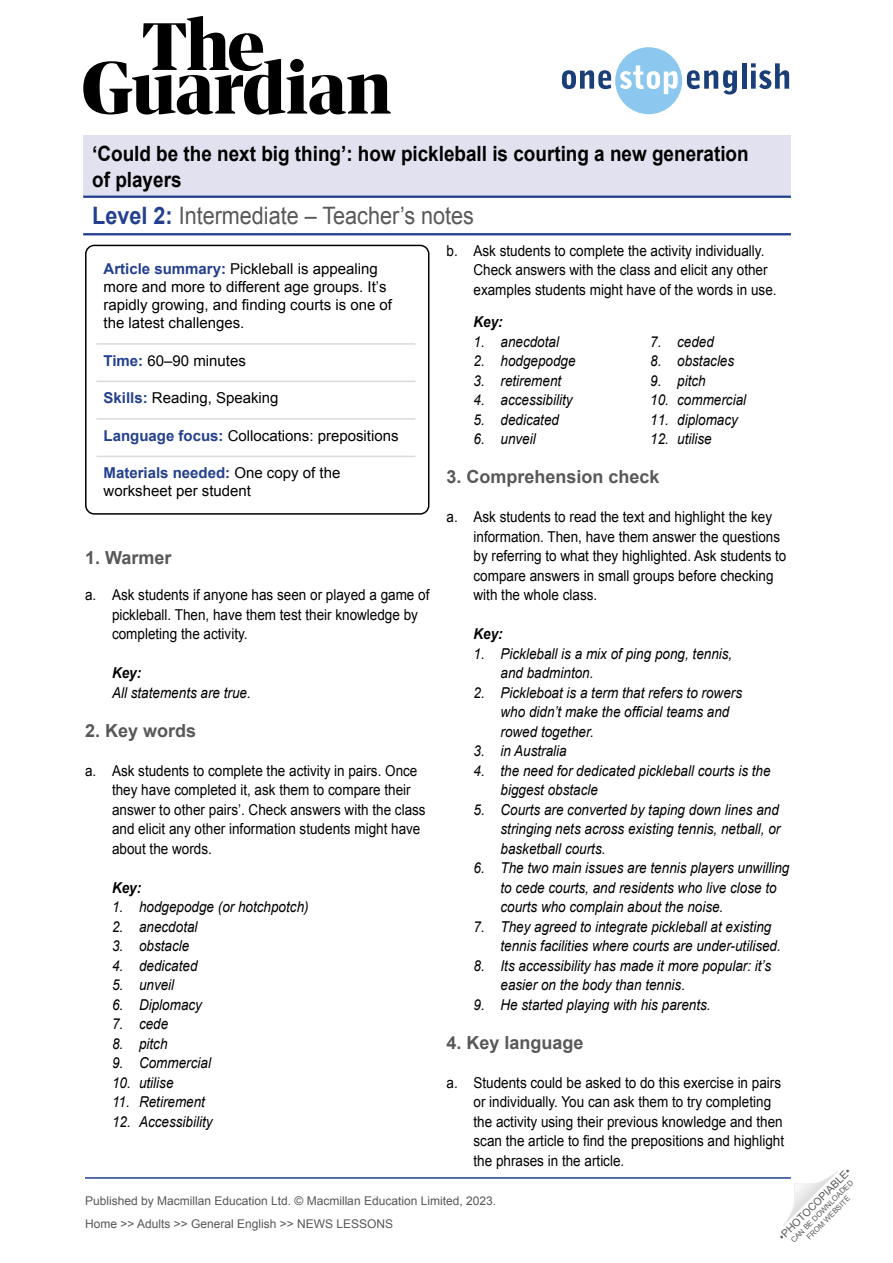
<style>
.page{position:relative;width:893px;height:1263px;background:#fff}
.page>*{position:absolute;margin:0;border:0;box-sizing:border-box;transform-origin:0 0}
.t1{font:24px "Arial";color:#58585a;scale:.9 1}
.t2{font:700 21px/25.2px "Arial";color:#000;scale:.9 1}
.TN__Title{font:700 18px "Arial";color:#58585a}
.TN__Key_body_-_one_c{font:italic 15px/19.5px "Arial";color:#000;scale:.9 1}
.TN__Info_box_-_body{font:15px/19.5px "Arial";color:#000;scale:.9 1}
.TN__Info_box_-_body-2{font:15px/18px "Arial";color:#000}
.TN__Key_title{font:italic 700 15px "Arial";color:#000;scale:.9 1}
.t3{font:italic 15px "Arial";color:#000;scale:.9 1}
.t4{font:12px/23px "Arial";color:#575756}
.t5{font:10.5px "Arial";color:#575756}
.t6{font:7.5px/9px "Arial";color:#575756;text-align:center}
.s1{font-weight:700;color:#23408f}
.s2{font-style:inherit}
</style>
<div class="page">
<hr style="left:85px;top:1177px;width:706px;height:2px;background:#23408f">
<svg style="left:783px;top:1171px;width:55px;height:55px"></svg>
<svg style="left:83px;top:16px;width:308px;height:99px"></svg>
<svg style="left:562px;top:47px;width:175px;height:67px"></svg>
<hr style="left:742px;top:63px;width:4px;height:26px;background:#1a3e78">
<svg style="left:751px;top:63px;width:38px;height:26px"></svg>
<div style="left:83px;top:136px;width:708px;height:61px;background:#e1e1ef"></div>
<hr style="left:83px;top:196px;width:708px;height:2px;background:#23408f">
<hr style="left:83px;top:233px;width:708px;height:2px;background:#23408f">
<hr style="left:96px;top:343px;width:319px;height:2px;background:#dadada">
<hr style="left:96px;top:381px;width:319px;height:1px;background:#dadada">
<hr style="left:96px;top:418px;width:319px;height:2px;background:#dadada">
<hr style="left:96px;top:456px;width:319px;height:1px;background:#dadada">
<div style="left:85px;top:245px;width:344px;height:270px;border:2px solid #000;border-radius:9px"></div>
<h2 class="t2" style="left:92px;top:142px;width:731px">‘Could be the next big thing’: how pickleball is courting a new generation of players</h2>
<h1 class="t1" style="left:92px;top:200px;width:426px"><span class="s1">Level 2:</span> Intermediate – Teacher’s notes</h1>
<p class="TN__Info_box_-_body" style="left:473px;top:241px;width:338px;text-indent:-27px">b. Ask students to complete the activity individually.<br>Check answers with the class and elicit any other examples students might have of the words in use.</p>
<p class="TN__Key_title" style="left:473px;top:312px;width:34px">Key:</p>
<p class="TN__Key_body_-_one_c" style="left:473px;top:332px;width:97px">1. anecdotal</p>
<p class="TN__Key_body_-_one_c" style="left:473px;top:351px;width:115px">2. hodgepodge</p>
<p class="TN__Key_body_-_one_c" style="left:473px;top:371px;width:99px">3. retirement</p>
<p class="TN__Key_body_-_one_c" style="left:473px;top:390px;width:112px">4. accessibility</p>
<p class="TN__Key_body_-_one_c" style="left:473px;top:410px;width:97px">5. dedicated</p>
<p class="TN__Key_body_-_one_c" style="left:473px;top:429px;width:71px">6. unveil</p>
<p class="TN__Info_box_-_body-2" style="left:104px;top:260px;width:290px"><span class="s1">Article summary:</span> Pickleball is appealing more and more to different age groups. It’s rapidly growing, and finding courts is one of the latest challenges.</p>
<p class="TN__Info_box_-_body-2" style="left:104px;top:351px;width:144px"><span class="s1">Time:</span> 60–90 minutes</p>
<p class="TN__Info_box_-_body-2" style="left:104px;top:389px;width:177px"><span class="s1">Skills:</span> Reading, Speaking</p>
<p class="TN__Info_box_-_body-2" style="left:104px;top:426px;width:297px"><span class="s1">Language focus:</span> Collocations: prepositions</p>
<p class="TN__Info_box_-_body-2" style="left:104px;top:464px;width:238px"><span class="s1">Materials needed:</span> One copy of the worksheet per student</p>
<p class="TN__Key_body_-_one_c" style="left:650px;top:332px;width:72px"><span class="s2">7.</span> ceded</p>
<p class="TN__Key_body_-_one_c" style="left:650px;top:351px;width:95px"><span class="s2">8.</span> obstacles</p>
<p class="t3" style="left:650px;top:371px;width:63px">9. pitch</p>
<p class="TN__Key_body_-_one_c" style="left:650px;top:390px;width:108px"><span class="s2">10.</span> commercial</p>
<p class="TN__Key_body_-_one_c" style="left:650px;top:410px;width:99px"><span class="s2">11.</span> diplomacy</p>
<p class="TN__Key_body_-_one_c" style="left:650px;top:429px;width:70px"><span class="s2">12.</span> utilise</p>
<p class="TN__Title" style="left:446px;top:465px;width:215px">3. Comprehension check</p>
<p class="TN__Info_box_-_body" style="left:473px;top:507px;width:349px;text-indent:-27px">a. Ask students to read the text and highlight the key information. Then, have them answer the questions by referring to what they highlighted. Ask students to compare answers in small groups before checking with the whole class.</p>
<p class="TN__Key_title" style="left:473px;top:624px;width:34px">Key:</p>
<p class="TN__Key_body_-_one_c" style="left:500px;top:644px;width:259px;text-indent:-27px">1. Pickleball is a mix of ping pong, tennis, and badminton.</p>
<p class="TN__Key_body_-_one_c" style="left:500px;top:683px;width:270px;text-indent:-27px">2. Pickleboat is a term that refers to rowers who didn’t make the official teams and rowed together.</p>
<p class="TN__Key_body_-_one_c" style="left:473px;top:741px;width:105px">3. in Australia</p>
<p class="TN__Key_body_-_one_c" style="left:500px;top:761px;width:302px;text-indent:-27px">4. the need for dedicated pickleball courts is the biggest obstacle</p>
<p class="TN__Key_body_-_one_c" style="left:500px;top:800px;width:312px;text-align:justify;text-indent:-27px">5. Courts are converted by taping down lines and stringing nets across existing tennis, netball, or basketball courts.</p>
<p class="TN__Key_body_-_one_c" style="left:500px;top:858px;width:322px;text-indent:-27px">6. The two main issues are tennis players unwilling to cede courts, and residents who live close to courts who complain about the noise.</p>
<p class="TN__Key_body_-_one_c" style="left:500px;top:917px;width:313px;text-indent:-27px">7. They agreed to integrate pickleball at existing tennis facilities where courts are under-utilised.</p>
<p class="TN__Key_body_-_one_c" style="left:500px;top:956px;width:302px;text-indent:-27px">8. Its accessibility has made it more popular: it’s easier on the body than tennis.</p>
<p class="TN__Key_body_-_one_c" style="left:473px;top:995px;width:265px">9. He started playing with his parents.</p>
<p class="TN__Title" style="left:446px;top:1030px;width:139px">4. Key language</p>
<p class="TN__Info_box_-_body" style="left:473px;top:1073px;width:347px;text-indent:-27px">a. Students could be asked to do this exercise in pairs or individually. You can ask them to try completing the activity using their previous knowledge and then scan the article to find the prepositions and highlight the phrases in the article.</p>
<p class="TN__Title" style="left:85px;top:546px;width:88px">1. Warmer</p>
<p class="TN__Info_box_-_body" style="left:112px;top:585px;width:354px;text-indent:-27px">a. Ask students if anyone has seen or played a game of pickleball. Then, have them test their knowledge by completing the activity.</p>
<p class="TN__Key_title" style="left:112px;top:663px;width:34px">Key:</p>
<p class="TN__Key_body_-_one_c" style="left:112px;top:683px;width:156px">All statements are true.</p>
<p class="TN__Title" style="left:85px;top:718px;width:113px">2. Key words</p>
<p class="TN__Info_box_-_body" style="left:112px;top:761px;width:350px;text-indent:-27px">a. Ask students to complete the activity in pairs. Once they have completed it, ask them to compare their answer to other pairs’. Check answers with the class and elicit any other information students might have about the words.</p>
<p class="TN__Key_title" style="left:112px;top:878px;width:34px">Key:</p>
<p class="TN__Key_body_-_one_c" style="left:112px;top:897px;width:220px">1. hodgepodge (or hotchpotch)</p>
<p class="TN__Key_body_-_one_c" style="left:112px;top:917px;width:97px">2. anecdotal</p>
<p class="TN__Key_body_-_one_c" style="left:112px;top:936px;width:87px">3. obstacle</p>
<p class="TN__Key_body_-_one_c" style="left:112px;top:956px;width:97px">4. dedicated</p>
<p class="TN__Key_body_-_one_c" style="left:112px;top:975px;width:71px">5. unveil</p>
<p class="TN__Key_body_-_one_c" style="left:112px;top:995px;width:102px">6. Diplomacy</p>
<p class="TN__Key_body_-_one_c" style="left:112px;top:1014px;width:64px">7. cede</p>
<p class="TN__Key_body_-_one_c" style="left:112px;top:1034px;width:63px">8. pitch</p>
<p class="TN__Key_body_-_one_c" style="left:112px;top:1053px;width:111px">9. Commercial</p>
<p class="TN__Key_body_-_one_c" style="left:112px;top:1073px;width:70px">10. utilise</p>
<p class="TN__Key_body_-_one_c" style="left:112px;top:1092px;width:105px">11. Retirement</p>
<p class="TN__Key_body_-_one_c" style="left:112px;top:1112px;width:113px">12. Accessibility</p>
<p class="t5" style="left:776px;top:1233px;width:99px;rotate:-45deg">•PHOTOCOPIABLE•</p>
<p class="t6" style="left:789px;top:1238px;width:86px;rotate:-45deg">CAN BE DOWNLOADED<br>FROM WEBSITE</p>
<p class="t4" style="left:85px;top:1189px;width:413px">Published by Macmillan Education Ltd. © Macmillan Education Limited, 2023.<br>Home &gt;&gt; Adults &gt;&gt; General English &gt;&gt; NEWS LESSONS</p>
</div>
